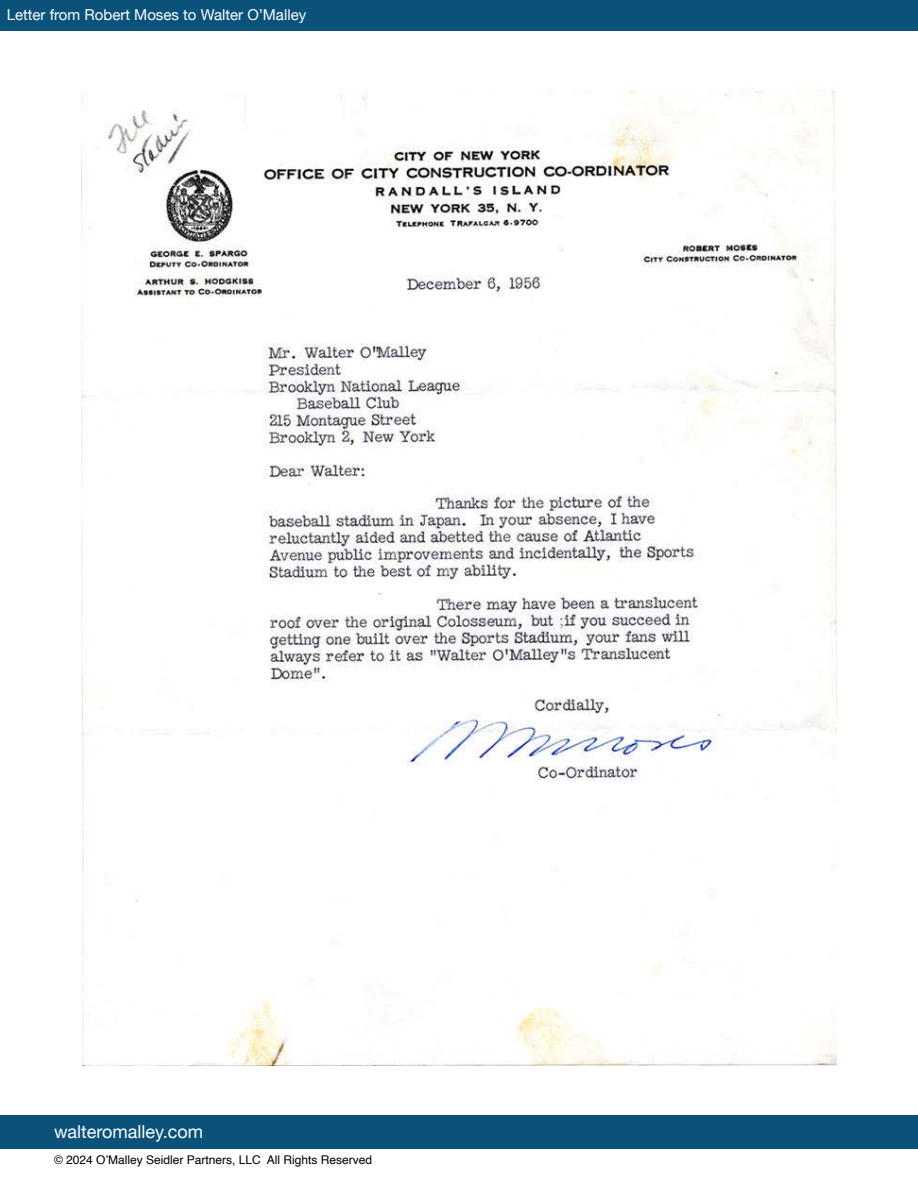
<style>
.page{position:relative;width:918px;height:1188px;background:#fff}
.page>*{position:absolute;margin:0;border:0;box-sizing:border-box;transform-origin:0 0}
.t1{font:18px "Helvetica Neue";color:#fff}
.t2{font:15px "Helvetica Neue";color:#fff}
.t3{font:12px "Helvetica";color:#000}
</style>
<div class="page">
<div style="left:0;top:0;width:918px;height:30px;background:#0b527b"></div>
<div style="left:0;top:1116px;width:918px;height:33px;background:#0b527b"></div>
<img style="left:82px;top:90px;width:754px;height:975px">
<p class="t2" style="left:7px;top:4px;width:301px">Letter from Robert Moses to Walter O’Malley</p>
<h1 class="t1" style="left:54px;top:1118px;width:151px">walteromalley.com</h1>
<p class="t3" style="left:54px;top:1150px;width:320px">© 2024 O’Malley Seidler Partners, LLC All Rights Reserved</p>
</div>
